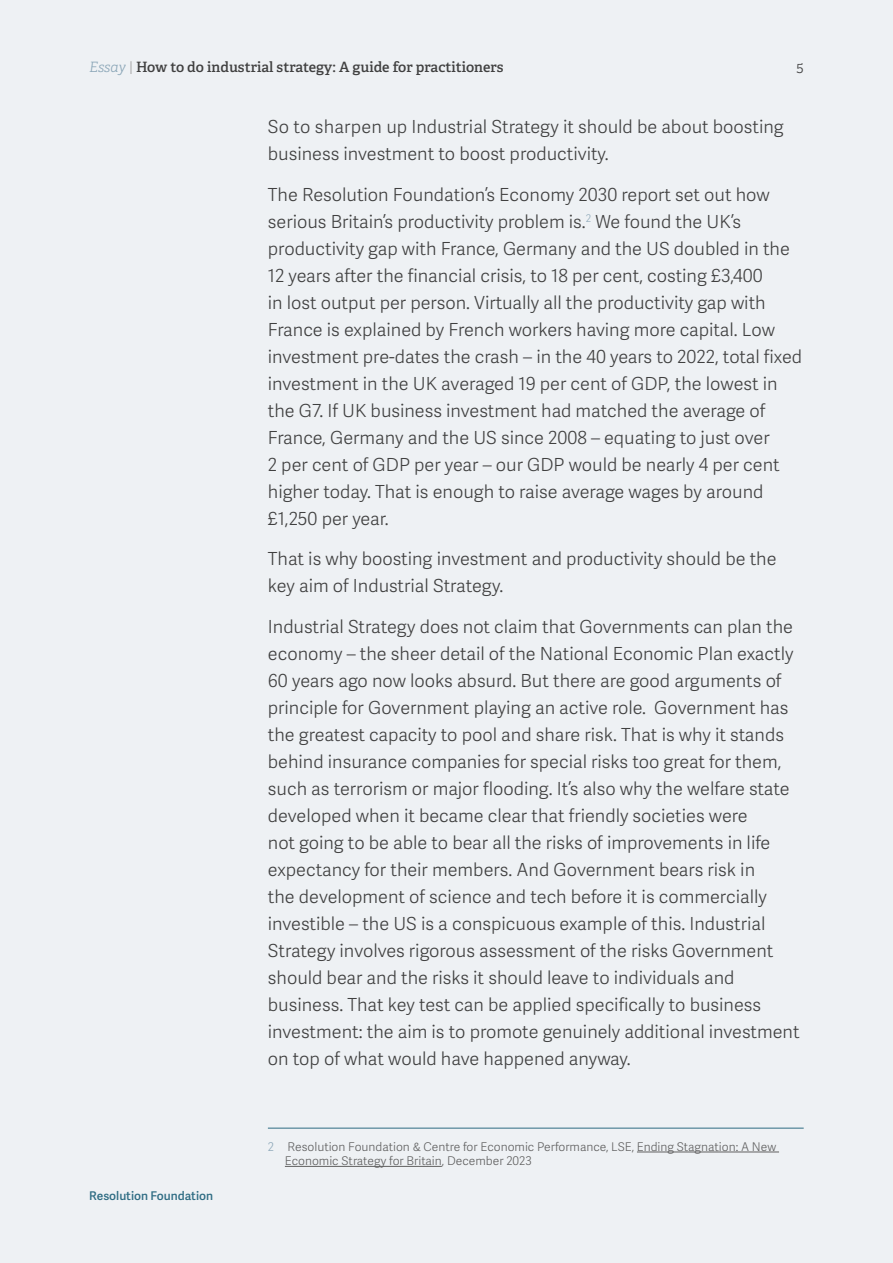
<style>
.page{position:relative;width:893px;height:1263px;background:#eef1f4}
.page>*{position:absolute;margin:0;border:0;box-sizing:border-box;transform-origin:0 0}
.t1{font:18px/27px "Adelle Sans Lt";color:#404040}
.t2{font:600 14.25px "Adelle";color:#404040}
.t3{font:300 14.25px "Adelle";color:#404040}
.t4{font:12px/14.4px "Adelle Sans Lt";color:#606060}
.t5{font:12px "Adelle Sans Sb";color:#2e6c83}
.s1{font-weight:300;font-style:italic;color:#8ca7b8}
.s2{font-family:"Adelle Sans Lt";font-weight:400;color:#9f9f9f}
.s3{color:#8ca7b8}
</style>
<div class="page">
<hr style="left:268px;top:1128px;width:536px;height:1px;background:#2e6c83">
<hr style="left:637px;top:1152px;width:142px;height:1px;background:#606060">
<hr style="left:285px;top:1166px;width:157px;height:1px;background:#606060">
<p class="t2" style="left:89px;top:58px;width:416px"><span class="s1">Essay</span> <span class="s2">|</span> How to do industrial strategy: A guide for practitioners</p>
<p class="t3" style="left:796px;top:59px;width:9px">5</p>
<p class="t1" style="left:268px;top:113px;width:517px">So to sharpen up Industrial Strategy it should be about boosting business investment to boost productivity.</p>
<p class="t1" style="left:268px;top:180px;width:536px">The Resolution Foundation’s Economy 2030 report set out how serious Britain’s productivity problem is.<sup>2</sup> We found the UK’s productivity gap with France, Germany and the US doubled in the 12 years after the financial crisis, to 18 per cent, costing £3,400<br>in lost output per person. Virtually all the productivity gap with France is explained by French workers having more capital. Low investment pre-dates the crash – in the 40 years to 2022, total fixed investment in the UK averaged 19 per cent of GDP, the lowest in the G7. If UK business investment had matched the average of France, Germany and the US since 2008 – equating to just over<br>2 per cent of GDP per year – our GDP would be nearly 4 per cent higher today. That is enough to raise average wages by around £1,250 per year.</p>
<p class="t1" style="left:268px;top:545px;width:510px">That is why boosting investment and productivity should be the key aim of Industrial Strategy.</p>
<p class="t1" style="left:268px;top:612px;width:533px">Industrial Strategy does not claim that Governments can plan the economy – the sheer detail of the National Economic Plan exactly 60 years ago now looks absurd. But there are good arguments of principle for Government playing an active role. Government has the greatest capacity to pool and share risk. That is why it stands behind insurance companies for special risks too great for them, such as terrorism or major flooding. It’s also why the welfare state developed when it became clear that friendly societies were<br>not going to be able to bear all the risks of improvements in life expectancy for their members. And Government bears risk in<br>the development of science and tech before it is commercially investible – the US is a conspicuous example of this. Industrial Strategy involves rigorous assessment of the risks Government should bear and the risks it should leave to individuals and business. That key test can be applied specifically to business investment: the aim is to promote genuinely additional investment on top of what would have happened anyway.</p>
<p class="t5" style="left:89px;top:1187px;width:125px">Resolution Foundation</p>
<p class="t4" style="left:285px;top:1139px;width:493px;text-indent:-17px"><span class="s3">2</span> Resolution Foundation &amp; Centre for Economic Performance, LSE, Ending Stagnation: A New<br>Economic Strategy for Britain, December 2023</p>
</div>
